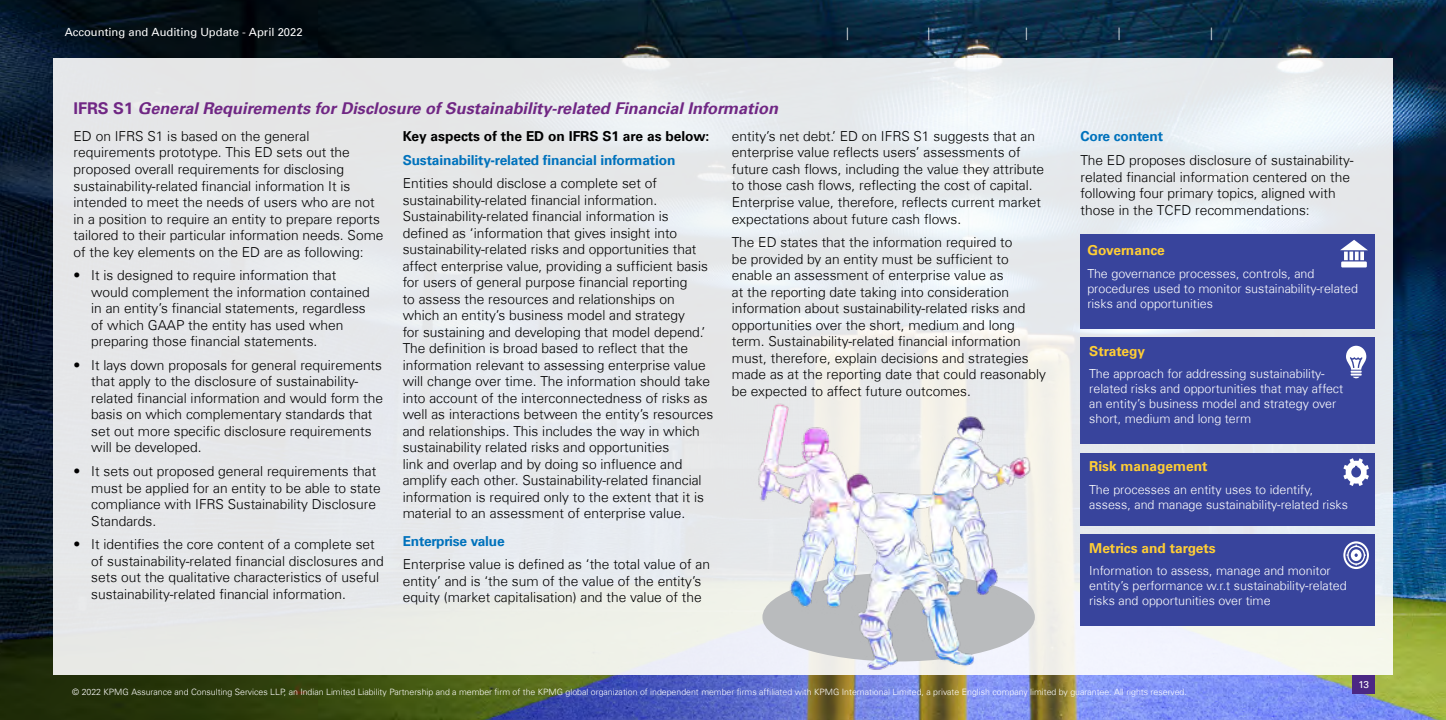
<style>
.page{position:relative;width:1446px;height:720px;background:#fff}
.page>*{position:absolute;margin:0;border:0;box-sizing:border-box;transform-origin:0 0}
.t1{font:italic 700 16.25px "Universfor KPMG";color:#702784}
.t2{font:300 13.75px/16.5px "Universfor KPMG";color:#000}
.t3{font:700 13.75px "Universfor KPMG";letter-spacing:-.01em;color:#0072bc}
.t4{font:700 13.75px "Universfor KPMG";color:#ffce35}
.t5{font:700 13.75px "Universfor KPMG";color:#000}
.t6{font:300 12.5px/15px "Universfor KPMG";color:#fff}
.t7{font:11.25px "Universfor KPMG";color:#fff}
.t8{font:10px "Universfor KPMG";color:#fff}
.t9{font:300 8.75px "Universfor KPMG";color:#fff}
.s1{font-style:normal}
</style>
<div class="page">
<img style="left:0;top:0;width:1446px;height:719px">
<div style="left:53px;top:58px;width:1340px;height:617px;background:linear-gradient(to right,#e5e6e7,#ecf0f2)"></div>
<div style="left:1352px;top:675px;width:23px;height:18px;background:#4b2884"></div>
<div style="left:1080px;top:234px;width:295px;height:95px;background:#38449c"></div>
<svg style="left:1340px;top:240px;width:28px;height:27px"></svg>
<div style="left:1080px;top:337px;width:295px;height:106px;background:#38449c"></div>
<div style="left:1080px;top:453px;width:295px;height:72px;background:#38449c"></div>
<div style="left:1080px;top:534px;width:295px;height:91px;background:#38449c"></div>
<svg style="left:1346px;top:345px;width:20px;height:33px"></svg>
<svg style="left:1343px;top:458px;width:26px;height:28px"></svg>
<svg style="left:1343px;top:541px;width:26px;height:28px"></svg>
<img style="left:740px;top:385px;width:295px;height:284px">
<p class="t7" style="left:65px;top:26px;width:239px">Accounting and Auditing Update - April 2022</p>
<p class="t6" style="left:846px;top:25px;width:4px">|</p>
<p class="t6" style="left:927px;top:25px;width:4px">|</p>
<p class="t6" style="left:1025px;top:25px;width:4px">|</p>
<p class="t6" style="left:1117px;top:25px;width:4px">|</p>
<p class="t6" style="left:1210px;top:25px;width:4px">|</p>
<p class="t1" style="left:74px;top:98px;width:706px"><span class="s1">IFRS S1</span> General Requirements for Disclosure of Sustainability-related Financial Information</p>
<p class="t2" style="left:74px;top:128px;width:311px">ED on IFRS S1 is based on the general requirements prototype. This ED sets out the proposed overall requirements for disclosing sustainability-related financial information It is intended to meet the needs of users who are not in a position to require an entity to prepare reports tailored to their particular information needs. Some of the key elements on the ED are as following:</p>
<p class="t2" style="left:91px;top:267px;width:280px;text-indent:-18px">• It is designed to require information that would complement the information contained in an entity’s financial statements, regardless of which GAAP the entity has used when preparing those financial statements.</p>
<p class="t2" style="left:91px;top:356px;width:293px;text-indent:-18px">• It lays down proposals for general requirements that apply to the disclosure of sustainability&shy;related financial information and would form the basis on which complementary standards that set out more specific disclosure requirements will be developed.</p>
<p class="t2" style="left:91px;top:462px;width:291px;text-indent:-18px">• It sets out proposed general requirements that must be applied for an entity to be able to state compliance with IFRS Sustainability Disclosure Standards.</p>
<p class="t2" style="left:91px;top:536px;width:294px;text-indent:-18px">• It identifies the core content of a complete set of sustainability-related financial disclosures and sets out the qualitative characteristics of useful sustainability-related financial information.</p>
<p class="t2" style="left:732px;top:128px;width:314px">entity’s net debt.’ ED on IFRS S1 suggests that an enterprise value reflects users’ assessments of future cash flows, including the value they attribute to those cash flows, reflecting the cost of capital.<br>Enterprise value, therefore, reflects current market expectations about future cash flows.</p>
<p class="t2" style="left:732px;top:234px;width:316px">The ED states that the information required to<br>be provided by an entity must be sufficient to enable an assessment of enterprise value as<br>at the reporting date taking into consideration information about sustainability-related risks and opportunities over the short, medium and long term. Sustainability-related financial information must, therefore, explain decisions and strategies made as at the reporting date that could reasonably be expected to affect future outcomes.</p>
<p class="t5" style="left:403px;top:128px;width:308px">Key aspects of the ED on IFRS S1 are as below:</p>
<p class="t3" style="left:403px;top:151px;width:274px">Sustainability-related financial information</p>
<p class="t2" style="left:403px;top:175px;width:312px">Entities should disclose a complete set of sustainability-related financial information.<br>Sustainability-related financial information is defined as ‘information that gives insight into sustainability-related risks and opportunities that affect enterprise value, providing a sufficient basis for users of general purpose financial reporting<br>to assess the resources and relationships on which an entity’s business model and strategy<br>for sustaining and developing that model depend.’ The definition is broad based to reflect that the information relevant to assessing enterprise value will change over time. The information should take into account of the interconnectedness of risks as well as interactions between the entity’s resources and relationships. This includes the way in which sustainability related risks and opportunities<br>link and overlap and by doing so influence and amplify each other. Sustainability-related financial information is required only to the extent that it is material to an assessment of enterprise value.</p>
<p class="t3" style="left:403px;top:532px;width:104px">Enterprise value</p>
<p class="t2" style="left:403px;top:556px;width:309px">Enterprise value is defined as ‘the total value of an entity’ and is ‘the sum of the value of the entity’s equity (market capitalisation) and the value of the</p>
<p class="t3" style="left:1080px;top:128px;width:84px">Core content</p>
<p class="t2" style="left:1080px;top:152px;width:274px">The ED proposes disclosure of sustainability&shy;related financial information centered on the following four primary topics, aligned with those in the TCFD recommendations:</p>
<p class="t4" style="left:1087px;top:242px;width:79px">Governance</p>
<p class="t6" style="left:1087px;top:265px;width:272px">The governance processes, controls, and procedures used to monitor sustainability-related risks and opportunities</p>
<p class="t4" style="left:1089px;top:342px;width:57px">Strategy</p>
<p class="t6" style="left:1089px;top:366px;width:256px">The approach for addressing sustainability&shy;related risks and opportunities that may affect an entity’s business model and strategy over short, medium and long term</p>
<p class="t4" style="left:1089px;top:458px;width:120px">Risk management</p>
<p class="t6" style="left:1089px;top:481px;width:260px">The processes an entity uses to identify, assess, and manage sustainability-related risks</p>
<p class="t4" style="left:1089px;top:540px;width:128px">Metrics and targets</p>
<p class="t6" style="left:1089px;top:563px;width:259px">Information to assess, manage and monitor entity’s performance w.r.t sustainability-related risks and opportunities over time</p>
<p class="t9" style="left:72px;top:686px;width:1116px">© 2022 KPMG Assurance and Consulting Services LLP, an Indian Limited Liability Partnership and a member firm of the KPMG global organization of independent member firms affiliated with KPMG International Limited, a private English company limited by guarantee. All rights reserved.</p>
<p class="t8" style="left:1358px;top:678px;width:12px">13</p>
</div>
